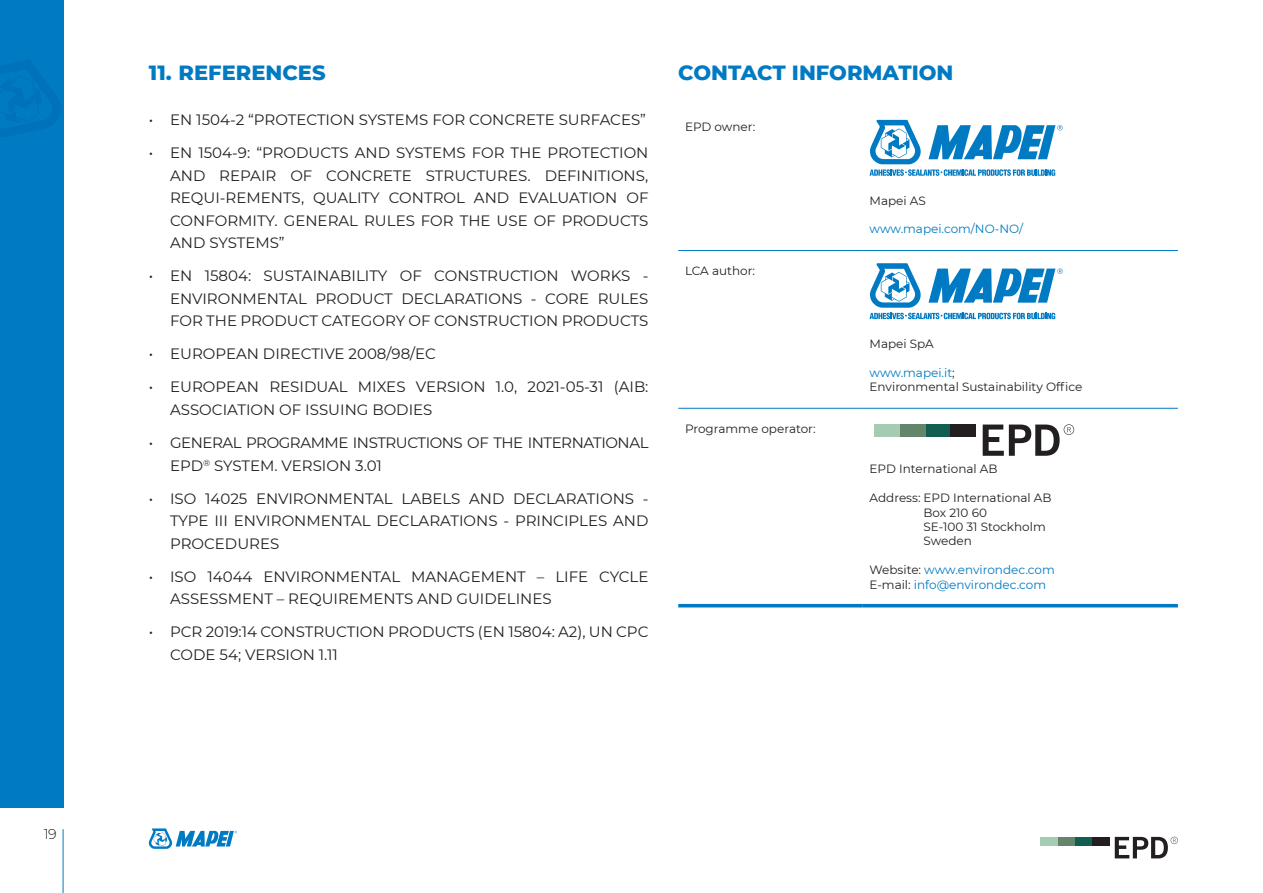
<style>
.page{position:relative;width:1263px;height:893px;background:#fff}
.page>*{position:absolute;margin:0;border:0;box-sizing:border-box;transform-origin:0 0}
.t1{font:800 21px "Montserrat";color:#007ac2}
.t2{font:15px/22.5px "Montserrat";color:#231f20;text-align:justify}
.t3{font:15px/22.5px "Montserrat";letter-spacing:-.03em;color:#231f20}
.t4{font:300 14.25px "Montserrat";color:#231f20}
.t5{font:12px/14.4px "Montserrat";color:#231f20}
.t6{font:12px/14.4px "Montserrat";color:#007ac2}
.s1{color:#007ac2}
.s2{color:#231f20}
</style>
<div class="page">
<div style="left:0;top:0;width:63px;height:808px;background:#007ac2"></div>
<hr style="left:63px;top:829px;width:1px;height:64px;background:#007ac2">
<div style="left:1075px;top:837px;width:18px;height:8px;background:#125f51"></div>
<div style="left:1057px;top:837px;width:18px;height:8px;background:#65856b"></div>
<div style="left:1040px;top:837px;width:18px;height:8px;background:#a5cbb2"></div>
<div style="left:1092px;top:837px;width:18px;height:8px;background:#231f20"></div>
<svg style="left:1115px;top:837px;width:63px;height:21px"></svg>
<svg style="left:149px;top:828px;width:88px;height:21px"></svg>
<hr style="left:678px;top:604px;width:185px;height:3px;background:#007ac2">
<hr style="left:863px;top:604px;width:315px;height:3px;background:#007ac2">
<hr style="left:678px;top:250px;width:185px;height:1px;background:#007ac2">
<hr style="left:863px;top:250px;width:315px;height:1px;background:#007ac2">
<hr style="left:678px;top:408px;width:185px;height:1px;background:#007ac2">
<hr style="left:863px;top:408px;width:315px;height:1px;background:#007ac2">
<svg style="left:869px;top:120px;width:194px;height:56px"></svg>
<svg style="left:869px;top:263px;width:194px;height:56px"></svg>
<div style="left:925px;top:425px;width:26px;height:12px;background:#125f51"></div>
<div style="left:900px;top:425px;width:25px;height:12px;background:#65856b"></div>
<div style="left:874px;top:425px;width:26px;height:12px;background:#a5cbb2"></div>
<div style="left:950px;top:425px;width:26px;height:12px;background:#231f20"></div>
<svg style="left:983px;top:424px;width:91px;height:32px"></svg>
<p class="t4" style="left:44px;top:825px;width:14px">19</p>
<h1 class="t1" style="left:149px;top:57px;width:178px">11. REFERENCES</h1>
<p class="t2" style="left:149px;top:108px;width:499px">• EN 1504-2 “PROTECTION SYSTEMS FOR CONCRETE SURFACES”</p>
<p class="t2" style="left:170px;top:141px;width:480px;text-indent:-21px">• EN 1504-9: “PRODUCTS AND SYSTEMS FOR THE PROTECTION AND REPAIR OF CONCRETE STRUCTURES. DEFINITIONS, REQUI-REMENTS, QUALITY CONTROL AND EVALUATION OF CONFORMITY. GENERAL RULES FOR THE USE OF PRODUCTS AND SYSTEMS”</p>
<p class="t2" style="left:170px;top:264px;width:480px;text-indent:-21px">• EN 15804: SUSTAINABILITY OF CONSTRUCTION WORKS - ENVIRONMENTAL PRODUCT DECLARATIONS - CORE RULES FOR THE PRODUCT CATEGORY OF CONSTRUCTION PRODUCTS</p>
<p class="t2" style="left:149px;top:342px;width:289px">• EUROPEAN DIRECTIVE 2008/98/EC</p>
<p class="t2" style="left:170px;top:375px;width:480px;text-indent:-21px">• EUROPEAN RESIDUAL MIXES VERSION 1.0, 2021-05-31 (AIB:<br>ASSOCIATION OF ISSUING BODIES</p>
<p class="t3" style="left:170px;top:431px;width:480px;text-indent:-21px">• GENERAL PROGRAMME INSTRUCTIONS OF THE INTERNATIONAL<br>EPD<sup>®</sup> SYSTEM. VERSION 3.01</p>
<p class="t2" style="left:170px;top:487px;width:480px;text-indent:-21px">• ISO 14025 ENVIRONMENTAL LABELS AND DECLARATIONS - TYPE III ENVIRONMENTAL DECLARATIONS - PRINCIPLES AND PROCEDURES</p>
<p class="t2" style="left:170px;top:565px;width:480px;text-indent:-21px">• ISO 14044 ENVIRONMENTAL MANAGEMENT – LIFE CYCLE<br>ASSESSMENT – REQUIREMENTS AND GUIDELINES</p>
<p class="t2" style="left:170px;top:620px;width:480px;text-indent:-21px">• PCR 2019:14 CONSTRUCTION PRODUCTS (EN 15804: A2), UN CPC<br>CODE 54; VERSION 1.11</p>
<h1 class="t1" style="left:678px;top:57px;width:277px">CONTACT INFORMATION</h1>
<p class="t5" style="left:685px;top:120px;width:72px">EPD owner:</p>
<p class="t5" style="left:685px;top:263px;width:72px">LCA author:</p>
<p class="t5" style="left:685px;top:421px;width:132px">Programme operator:</p>
<p class="t5" style="left:869px;top:193px;width:58px">Mapei AS</p>
<p class="t6" style="left:869px;top:222px;width:155px">www.mapei.com/NO-NO/</p>
<p class="t5" style="left:869px;top:336px;width:66px">Mapei SpA</p>
<p class="t5" style="left:869px;top:365px;width:214px"><span class="s1">www.mapei.it</span>;<br>Environmental Sustainability Office</p>
<p class="t5" style="left:869px;top:462px;width:129px">EPD International AB</p>
<p class="t5" style="left:923px;top:490px;width:129px;text-indent:-54px">Address: EPD International AB<br>Box 210 60<br>SE-100 31 Stockholm<br>Sweden</p>
<p class="t6" style="left:869px;top:562px;width:187px"><span class="s2">Website:</span> www.environdec.com<br><span class="s2">E-mail:</span> info@environdec.com</p>
</div>
